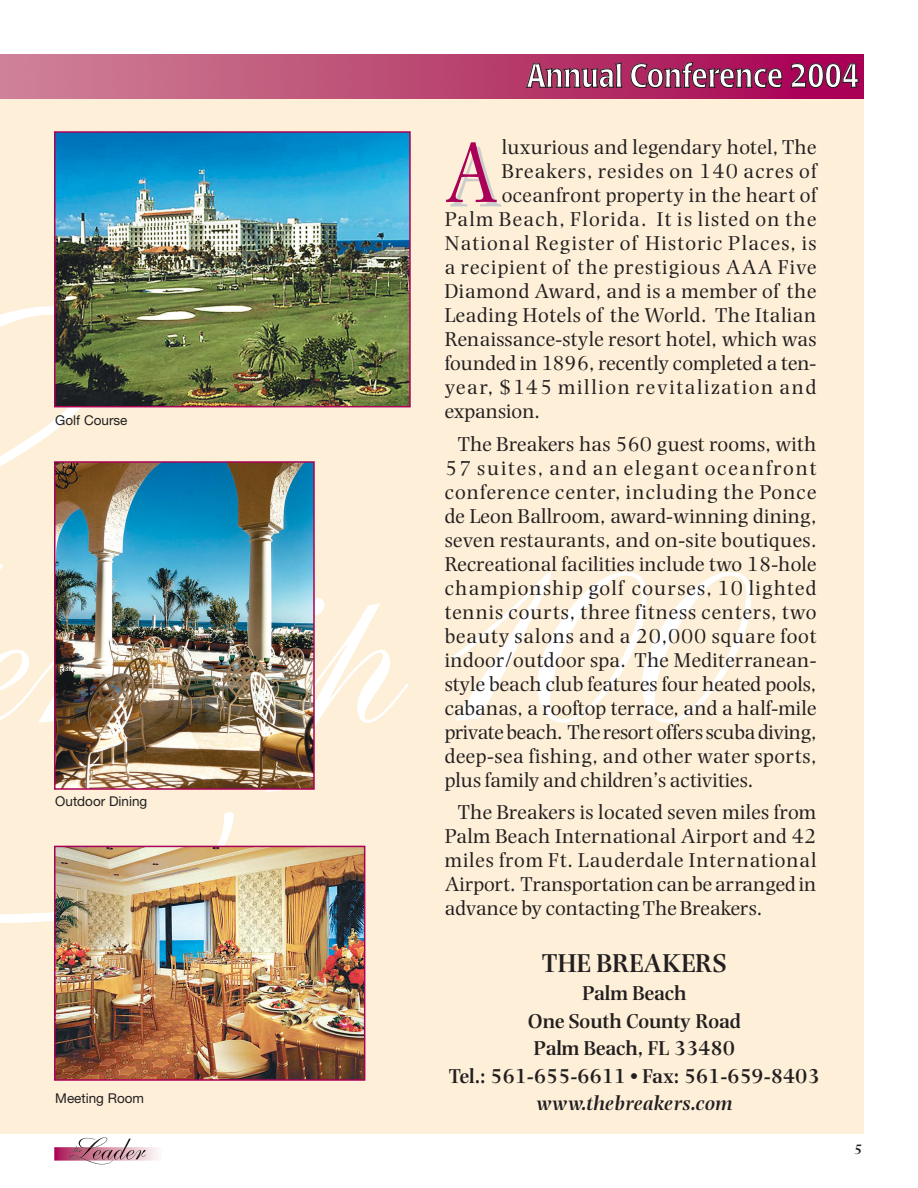
<style>
.page{position:relative;width:918px;height:1188px;background:#fff}
.page>*{position:absolute;margin:0;border:0;box-sizing:border-box;transform-origin:0 0}
.t1{font:88.65px "Photina";color:#aa0057;scale:.85 1}
.t2{font:500 33px "Poppl Laudatio";letter-spacing:.015em;color:#fff;scale:.85 1}
.t3{font:600 27px "Photina";color:#231f20}
.t4{font:21px/24px "Photina";letter-spacing:.02em;color:#231f20;text-align:justify}
.t5{font:600 21px/27.6px "Photina";color:#231f20;text-align:center}
.t6{font:21px "Photina";letter-spacing:.05em;color:#231f20}
.t7{font:21px "Photina";color:#231f20}
.t8{font:21px "Photina";letter-spacing:.055em;color:#231f20}
.t9{font:21px "Photina";letter-spacing:.06em;color:#231f20}
.t10{font:21px "Photina";letter-spacing:.08em;color:#231f20}
.t11{font:italic 600 21px "Photina";color:#231f20}
.t12{font:italic 600 15px "Photina";color:#231f20}
.t13{font:13.5px "Helvetica Neue";color:#231f20}
</style>
<div class="page">
<img style="left:0;top:54px;width:864px;height:1111px">
<p class="t13" style="left:55px;top:415px;width:74px">Golf Course</p>
<p class="t13" style="left:55px;top:797px;width:94px">Outdoor Dining</p>
<p class="t13" style="left:55px;top:1093px;width:90px">Meeting Room</p>
<h2 class="t2" style="left:527px;top:62px;width:393px">Annual Conference 2004</h2>
<h1 class="t1" style="left:445px;top:139px;width:64px">A</h1>
<p class="t4" style="left:502px;top:136px;width:316px">luxurious and legendary hotel, The</p>
<p class="t6" style="left:502px;top:163px;width:316px">Breakers, resides on 140 acres of</p>
<p class="t4" style="left:502px;top:184px;width:316px">oceanfront property in the heart of</p>
<p class="t9" style="left:445px;top:211px;width:373px">Palm Beach, Florida. It is listed on the</p>
<p class="t8" style="left:445px;top:235px;width:373px">National Register of Historic Places, is</p>
<p class="t6" style="left:445px;top:259px;width:373px">a recipient of the prestigious AAA Five</p>
<p class="t4" style="left:445px;top:280px;width:373px">Diamond Award, and is a member of the</p>
<p class="t4" style="left:445px;top:304px;width:373px">Leading Hotels of the World. The Italian</p>
<p class="t4" style="left:445px;top:328px;width:373px">Renaissance-style resort hotel, which was</p>
<p class="t7" style="left:445px;top:355px;width:373px">founded in 1896, recently completed a ten-</p>
<p class="t10" style="left:445px;top:379px;width:373px">year, $145 million revitalization and</p>
<p class="t7" style="left:445px;top:403px;width:97px">expansion.</p>
<p class="t4" style="left:445px;top:433px;width:373px;text-indent:13px">The Breakers has 560 guest rooms, with 57 suites, and an elegant oceanfront conference center, including the Ponce de Leon Ballroom, award-winning dining, seven restaurants, and on-site boutiques.<br>Recreational facilities include two 18-hole championship golf courses, 10 lighted tennis courts, three fitness centers, two beauty salons and a 20,000 square foot indoor/outdoor spa. The Mediterranean&shy;style beach club features four heated pools, cabanas, a rooftop terrace, and a half-mile private beach. The resort offers scuba diving, deep-sea fishing, and other water sports, plus family and children’s activities.</p>
<p class="t4" style="left:445px;top:802px;width:373px;text-indent:13px">The Breakers is located seven miles from Palm Beach International Airport and 42 miles from Ft. Lauderdale International Airport. Transportation can be arranged in advance by contacting The Breakers.</p>
<p class="t3" style="left:542px;top:953px;width:186px">THE BREAKERS</p>
<p class="t5" style="left:449px;top:981px;width:372px">Palm Beach<br>One South County Road<br>Palm Beach, FL 33480<br>Tel.: 561-655-6611 • Fax: 561-659-8403</p>
<p class="t11" style="left:536px;top:1095px;width:199px">www.thebreakers.com</p>
<p class="t12" style="left:854px;top:1143px;width:10px">5</p>
</div>
